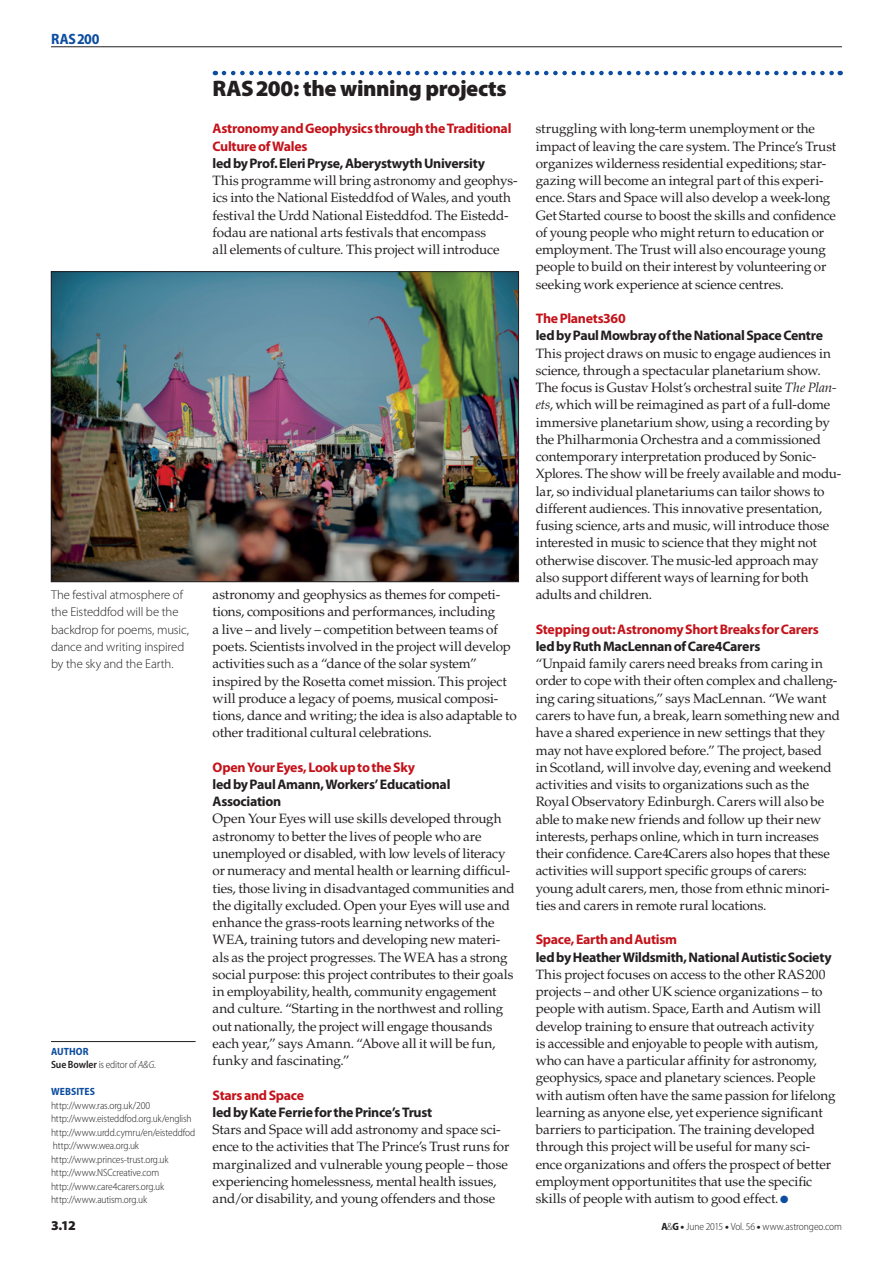
<style>
.page{position:relative;width:893px;height:1263px;background:#fff}
.page>*{position:absolute;margin:0;border:0;box-sizing:border-box;transform-origin:0 0}
.t1{font:900 22.5px "Myriad Pro";letter-spacing:-.02em;color:#231f20}
.t2{font:700 semi-condensed 15px "Myriad Pro";letter-spacing:-.005em;color:#0d4da1}
.t3{font:700 13.8px/17.2px "Myriad Pro";letter-spacing:-.02em;color:#231f20}
.t4{font:700 13.8px/17.2px "Myriad Pro";letter-spacing:-.02em;color:#c4121a}
.t5{font:13.5px/17.2px "Palatino LT Std";letter-spacing:-.01em;color:#231f20}
.t6{font:900 13.5px "Myriad Pro";color:#231f20}
.t7{font:300 12.75px/17.2px "Myriad Pro";letter-spacing:-.01em;color:#231f20}
.t8{font:300 semi-condensed 10.5px/13.5px "Myriad Pro";letter-spacing:-.01em;color:#231f20}
.t9{font:700 semi-condensed 10.5px "Myriad Pro";letter-spacing:.005em;color:#0d4da1}
.s1{font-weight:700;color:#0d4da1}
.s2{font-weight:600}
.s3{font-style:italic}
.s4{color:#0d4da1}
.s5{font-weight:700}
.s6{font-weight:900;font-stretch:normal}
</style>
<div class="page">
<hr style="left:51px;top:47px;width:791px;height:1px;background:#231f20">
<hr style="left:51px;top:1041px;width:145px;height:1px;background:#231f20">
<svg style="left:224px;top:71px;width:617px;height:4px"></svg>
<img style="left:53px;top:273px;width:464px;height:307px">
<div style="left:51px;top:271px;width:468px;height:311px;border:1px solid #231f20"></div>
<p class="t2" style="left:51px;top:31px;width:50px">RAS200</p>
<h1 class="t1" style="left:213px;top:76px;width:295px">RAS200: the winning projects</h1>
<p class="t4" style="left:213px;top:120px;width:300px">Astronomy and Geophysics through the Traditional<br>Culture of Wales</p>
<p class="t3" style="left:213px;top:155px;width:274px">led by Prof. Eleri Pryse, Aberystwyth University</p>
<p class="t5" style="left:213px;top:172px;width:306px">This programme will bring astronomy and geophys&shy;ics into the National Eisteddfod of Wales, and youth festival the Urdd National Eisteddfod. The Eistedd&shy;fodau are national arts festivals that encompass<br>all elements of culture. This project will introduce</p>
<p class="t7" style="left:51px;top:586px;width:139px">The festival atmosphere of the Eisteddfod will be the backdrop for poems, music, dance and writing inspired by the sky and the Earth.</p>
<p class="t8" style="left:51px;top:1044px;width:106px"><span class="s1">AUTHOR<br></span><span class="s2">Sue Bowler</span> is editor of <span class="s3">A&amp;G</span>.</p>
<p class="t9" style="left:51px;top:1086px;width:40px">WEBSITes</p>
<p class="t8" style="left:51px;top:1098px;width:146px">http://www.ras.org.uk/200 http://www.eisteddfod.org.uk/english http://www.urdd.cymru/en/eisteddfod http://www.wea.org.uk http://www.princes-trust.org.uk http://www.NSCcreative.com http://www.care4carers.org.uk http://www.autism.org.uk</p>
<p class="t5" style="left:213px;top:586px;width:306px">astronomy and geophysics as themes for competi&shy;tions, compositions and performances, including<br>a live – and lively – competition between teams of poets. Scientists involved in the project will develop activities such as a “dance of the solar system” inspired by the Rosetta comet mission. This project will produce a legacy of poems, musical composi&shy;tions, dance and writing; the idea is also adaptable to other traditional cultural celebrations.</p>
<p class="t4" style="left:213px;top:759px;width:204px">Open Your Eyes, Look up to the Sky</p>
<p class="t3" style="left:213px;top:776px;width:239px">led by Paul Amann, Workers’ Educational<br>Association</p>
<p class="t5" style="left:213px;top:810px;width:304px">Open Your Eyes will use skills developed through astronomy to better the lives of people who are unemployed or disabled, with low levels of literacy or numeracy and mental health or learning difficul&shy;ties, those living in disadvantaged communities and the digitally excluded. Open your Eyes will use and enhance the grass-roots learning networks of the WEA, training tutors and developing new materi&shy;als as the project progresses. The WEA has a strong social purpose: this project contributes to their goals in employability, health, community engagement and culture. “Starting in the northwest and rolling out nationally, the project will engage thousands each year,” says Amann. “Above all it will be fun, funky and fascinating.”</p>
<p class="t4" style="left:213px;top:1086px;width:93px">Stars and Space</p>
<p class="t3" style="left:213px;top:1104px;width:221px">led by Kate Ferrie for the Prince’s Trust</p>
<p class="t5" style="left:213px;top:1121px;width:298px">Stars and Space will add astronomy and space sci&shy;ence to the activities that The Prince’s Trust runs for marginalized and vulnerable young people – those experiencing homelessness, mental health issues, and/or disability, and young offenders and those</p>
<p class="t5" style="left:536px;top:120px;width:302px">struggling with long-term unemployment or the impact of leaving the care system. The Prince’s Trust organizes wilderness residential expeditions; star&shy;gazing will become an integral part of this experi&shy;ence. Stars and Space will also develop a week-long Get Started course to boost the skills and confidence of young people who might return to education or employment. The Trust will also encourage young people to build on their interest by volunteering or seeking work experience at science centres.</p>
<p class="t4" style="left:536px;top:310px;width:91px">The Planets360</p>
<p class="t3" style="left:536px;top:327px;width:289px">led by Paul Mowbray of the National Space Centre</p>
<p class="t5" style="left:536px;top:345px;width:307px">This project draws on music to engage audiences in science, through a spectacular planetarium show.<br>The focus is Gustav Holst’s orchestral suite <span class="s3">The Plan&shy;ets</span>, which will be reimagined as part of a full-dome immersive planetarium show, using a recording by the Philharmonia Orchestra and a commissioned contemporary interpretation produced by Sonic-Xplores. The show will be freely available and modu&shy;lar, so individual planetariums can tailor shows to different audiences. This innovative presentation, fusing science, arts and music, will introduce those interested in music to science that they might not otherwise discover. The music-led approach may also support different ways of learning for both adults and children.</p>
<p class="t4" style="left:536px;top:621px;width:285px">Stepping out: Astronomy Short Breaks for Carers</p>
<p class="t3" style="left:536px;top:638px;width:226px">led by Ruth MacLennan of Care4Carers</p>
<p class="t5" style="left:536px;top:655px;width:306px">“Unpaid family carers need breaks from caring in order to cope with their often complex and challeng&shy;ing caring situations,” says MacLennan. “We want carers to have fun, a break, learn something new and have a shared experience in new settings that they may not have explored before.” The project, based<br>in Scotland, will involve day, evening and weekend activities and visits to organizations such as the Royal Observatory Edinburgh. Carers will also be able to make new friends and follow up their new interests, perhaps online, which in turn increases their confidence. Care4Carers also hopes that these activities will support specific groups of carers: young adult carers, men, those from ethnic minori&shy;ties and carers in remote rural locations.</p>
<p class="t4" style="left:536px;top:931px;width:143px">Space, Earth and Autism</p>
<p class="t3" style="left:536px;top:948px;width:297px">led by Heather Wildsmith, National Autistic Society</p>
<p class="t5" style="left:536px;top:966px;width:301px">This project focuses on access to the other RAS200 projects – and other UK science organizations – to people with autism. Space, Earth and Autism will develop training to ensure that outreach activity<br>is accessible and enjoyable to people with autism, who can have a particular affinity for astronomy, geophysics, space and planetary sciences. People with autism often have the same passion for lifelong learning as anyone else, yet experience significant barriers to participation. The training developed through this project will be useful for many sci&shy;ence organizations and offers the prospect of better employment opportunitites that use the specific skills of people with autism to good effect.<span class="s4">●</span></p>
<p class="t6" style="left:51px;top:1218px;width:26px">3.12</p>
<p class="t8" style="left:661px;top:1220px;width:182px"><span class="s5">A</span>&amp;<span class="s5">G</span> <span class="s6">•</span> June 2015 <span class="s6">•</span> Vol. 56 <span class="s6">•</span> www.astrongeo.com</p>
</div>
